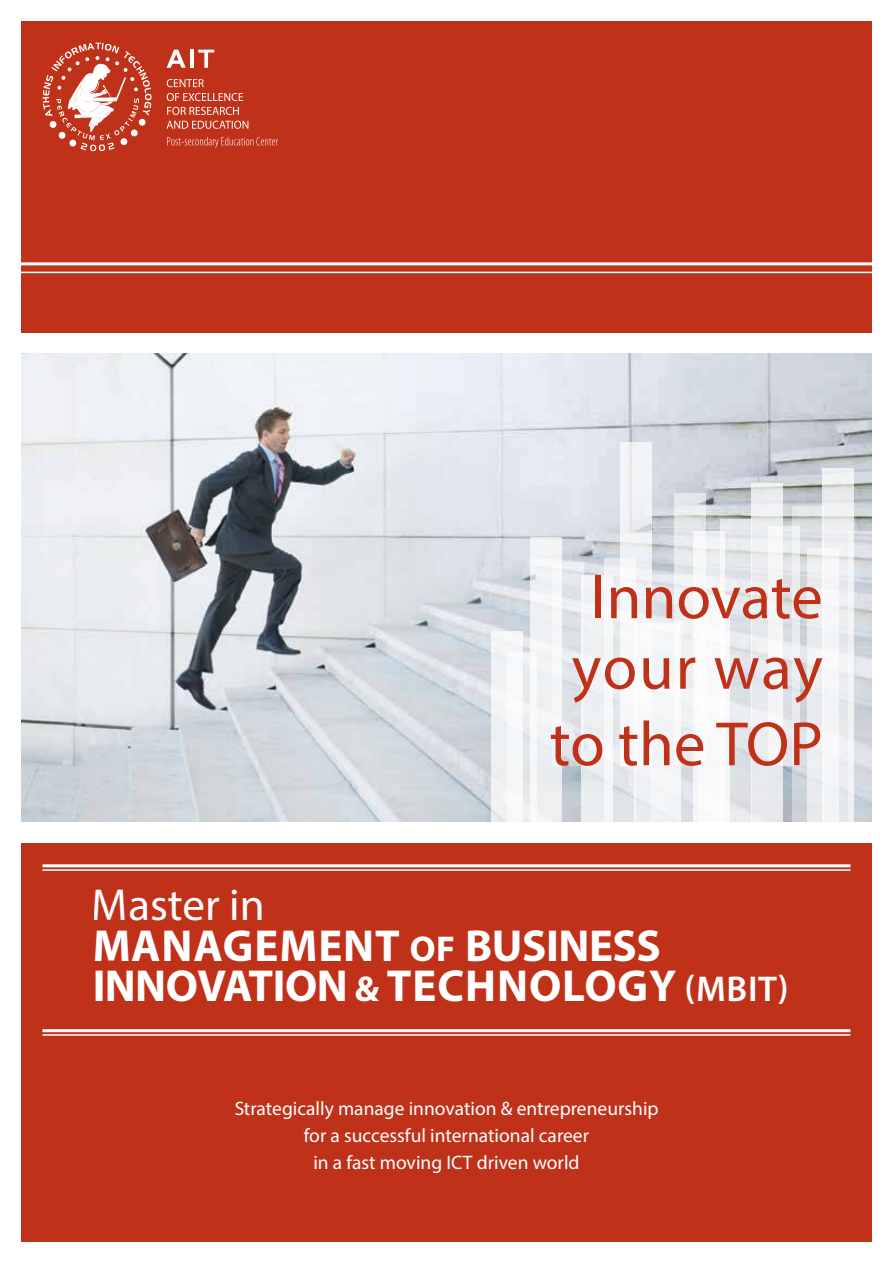
<style>
.page{position:relative;width:893px;height:1263px;background:#fff}
.page>*{position:absolute;margin:0;border:0;box-sizing:border-box;transform-origin:0 0}
.t1{font:63px/70.5px "Myriad Pro";color:#c0311a;text-align:center}
.t2{font:700 45px/40.5px "Myriad Pro";letter-spacing:-.01em;color:#fff}
.t3{font:19.5px/27px "Myriad Pro";color:#fff;text-align:center}
.s1{font-weight:400}
.s2{font-size:36px}
.s3{font-weight:600;font-size:36px}
</style>
<div class="page">
<img style="left:21px;top:354px;width:165px;height:468px">
<img style="left:186px;top:354px;width:686px;height:468px">
<svg style="left:853px;top:531px;width:19px;height:291px;background:#d4d9de"></svg>
<div style="left:822px;top:468px;width:31px;height:354px;background:#edeef1"></div>
<div style="left:808px;top:548px;width:31px;height:274px;background:#f5f6f7"></div>
<svg style="left:792px;top:506px;width:31px;height:316px;fill:#e7e9ec"></svg>
<svg style="left:782px;top:526px;width:18px;height:239px;fill:#e8eaed"></svg>
<div style="left:751px;top:483px;width:31px;height:339px;background:#eceef1"></div>
<div style="left:720px;top:519px;width:31px;height:303px;background:#e0e4e7"></div>
<svg style="left:674px;top:493px;width:31px;height:82px;background:#e3e6e9"></svg>
<svg style="left:652px;top:575px;width:41px;height:247px;fill:#ebedef"></svg>
<div style="left:620px;top:442px;width:32px;height:323px;background:#f1f3f5"></div>
<svg style="left:605px;top:558px;width:29px;height:264px"></svg>
<div style="left:693px;top:531px;width:32px;height:291px;background:linear-gradient(to right,#f6f7f8,#eef1f2)"></div>
<div style="left:582px;top:575px;width:31px;height:247px;background:#f0f2f4"></div>
<svg style="left:562px;top:562px;width:21px;height:203px;background:#e2e5e9"></svg>
<div style="left:530px;top:537px;width:32px;height:285px;background:#f2f4f6"></div>
<div style="left:634px;top:623px;width:47px;height:199px;background:#f5f7f8"></div>
<div style="left:492px;top:631px;width:31px;height:191px;background:#f1f3f5"></div>
<div style="left:698px;top:595px;width:32px;height:227px;background:#fff"></div>
<svg style="left:512px;top:652px;width:18px;height:170px"></svg>
<div style="left:21px;top:843px;width:851px;height:399px;background:#c0311a"></div>
<div style="left:21px;top:21px;width:851px;height:312px;background:#c0311a"></div>
<hr style="left:43px;top:864px;width:807px;height:3px;background:#fff">
<hr style="left:43px;top:1029px;width:807px;height:3px;background:#fff">
<hr style="left:43px;top:869px;width:807px;height:2px;background:#fff">
<hr style="left:43px;top:1034px;width:807px;height:2px;background:#fff">
<svg style="left:43px;top:43px;width:109px;height:108px"></svg>
<svg style="left:167px;top:79px;width:81px;height:50px"></svg>
<svg style="left:167px;top:50px;width:19px;height:18px"></svg>
<hr style="left:190px;top:50px;width:3px;height:18px;background:#fff">
<svg style="left:198px;top:50px;width:16px;height:18px"></svg>
<svg style="left:167px;top:137px;width:111px;height:11px"></svg>
<hr style="left:17px;top:262px;width:859px;height:3px;background:#fff">
<hr style="left:17px;top:272px;width:859px;height:1px;background:#fff">
<h1 class="t1" style="left:572px;top:561px;width:253px">Innovate your way</h1>
<h1 class="t1" style="left:550px;top:708px;width:275px">to the TOP</h1>
<h2 class="t2" style="left:92px;top:883px;width:698px"><span class="s1">Master in<br></span>MANAGEMENT <span class="s2">OF</span> BUSINESS<br>INNOVATION <span class="s2">&amp;</span> TECHNOLOGY <span class="s3">(MBIT)</span></h2>
<p class="t3" style="left:234px;top:1095px;width:426px">Strategically manage innovation &amp; entrepreneurship for a successful international career<br>in a fast moving ICT driven world</p>
</div>
